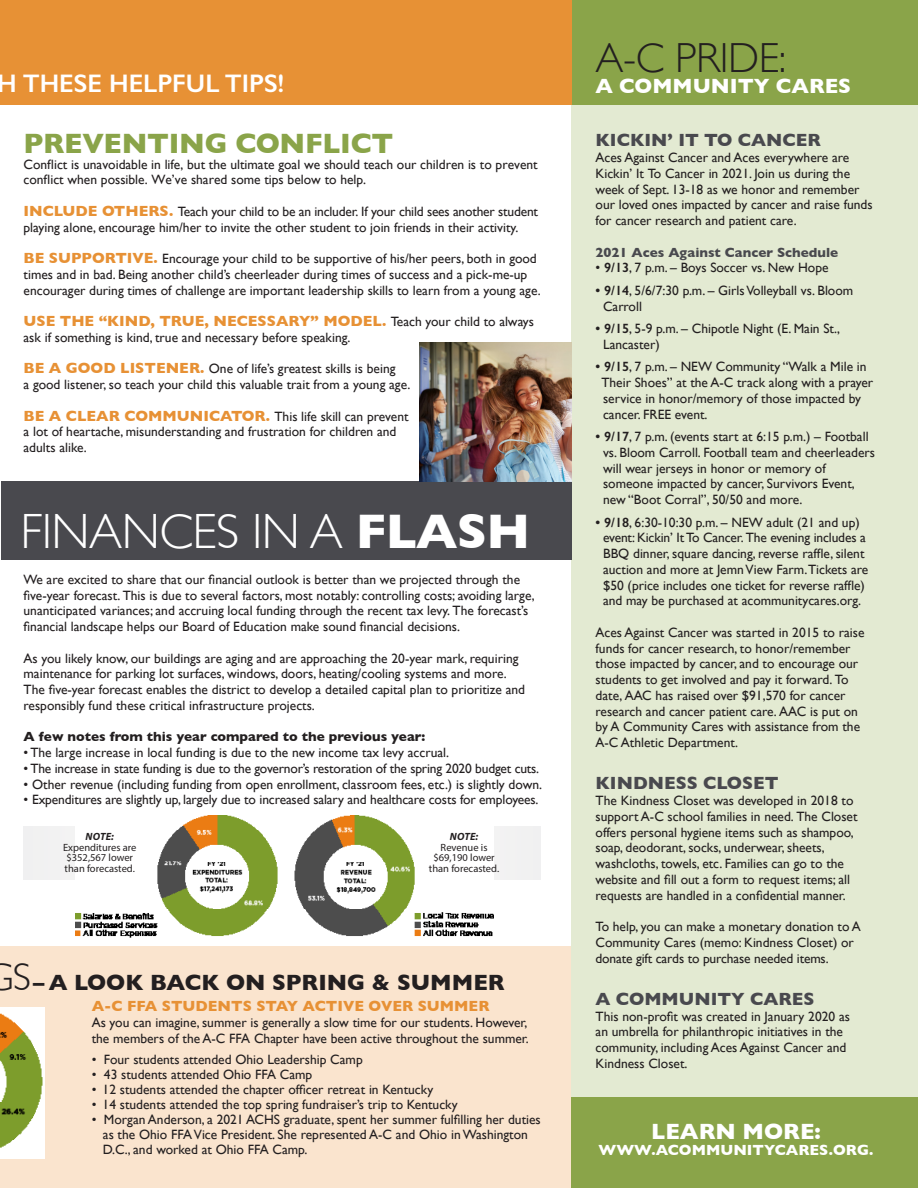
<style>
.page{position:relative;width:918px;height:1188px;background:#fff}
.page>*{position:absolute;margin:0;border:0;box-sizing:border-box;transform-origin:0 0}
.Headline{font:300 49.5px "Gill Sans";letter-spacing:-.01em;color:#fff}
.Headline-2{font:300 42px "Gill Sans";letter-spacing:-.01em;color:#231f20}
.Headline-3{font:700 28.5px "Gill Sans";letter-spacing:-.01em;color:#8aa449}
.Headline-4{font:600 25.5px "Gill Sans";color:#fff}
.Headline-5{font:700 22.5px "Gill Sans";color:#231f20}
.Subhead{font:700 22.5px "Gill Sans";color:#fff}
.Headline_2{font:700 21px "Gill Sans";color:#fff}
.Subhead-2{font:700 18px "Gill Sans";color:#49494e}
.Subhead-3{font:700 15px "Gill Sans";color:#e79135}
.Subhead-4{font:700 15px "Gill Sans";color:#fff}
.Copy{font:13.5px/15.8px "Gill Sans";color:#231f20}
.Subhead-5{font:13.5px/15.8px "Gill Sans";color:#231f20}
.Copy-2{font:700 13.5px "Gill Sans";color:#231f20}
.Copy-3{font:700 13.5px "Gill Sans";color:#49494e}
.t1{font:10.5px/10.5px "Myriad Pro";color:#231f20;text-align:center}
.t2{font:italic 700 10.5px "Myriad Pro";letter-spacing:.02em;color:#231f20}
.s1{font-weight:700;font-size:15px;color:#e79135}
.s2{font-weight:400;font-size:13.5px;color:#231f20}
.s3{font-weight:700}
.s4{font-weight:300;font-size:39px}
.s5{font-weight:600}
</style>
<div class="page">
<div style="left:380px;top:826px;width:161px;height:53px;background:#f2f1f2"></div>
<div style="left:24px;top:826px;width:160px;height:53px;background:#f2f1f2"></div>
<div style="left:0;top:947px;width:572px;height:241px;background:#fae4ce"></div>
<div style="left:572px;top:103px;width:346px;height:1085px;background:#e3ead2"></div>
<div style="left:1px;top:482px;width:571px;height:78px;background:#49494e"></div>
<div style="left:572px;top:0;width:346px;height:105px;background:#8aa449"></div>
<div style="left:0;top:0;width:572px;height:105px;background:#e79135"></div>
<div style="left:572px;top:1098px;width:346px;height:90px;background:#8aa449"></div>
<img style="left:419px;top:343px;width:153px;height:139px">
<img style="left:0;top:1008px;width:45px;height:151px">
<img style="left:75px;top:815px;width:418px;height:123px">
<p class="Headline-4" style="left:-2px;top:68px;width:288px">H THESE HELPFUL TIPS!</p>
<p class="Headline-3" style="left:24px;top:121px;width:371px">PREVENTING CONFLICT</p>
<p class="Copy" style="left:24px;top:156px;width:516px">Conflict is unavoidable in life, but the ultimate goal we should teach our children is to prevent conflict when possible. We’ve shared some tips below to help.</p>
<p class="Subhead-5" style="left:24px;top:203px;width:516px"><span class="s1">INCLUDE OTHERS.</span> Teach your child to be an includer. If your child sees another student playing alone, encourage him/her to invite the other student to join friends in their activity.</p>
<p class="Subhead-5" style="left:24px;top:251px;width:519px"><span class="s1">BE SUPPORTIVE.</span> Encourage your child to be supportive of his/her peers, both in good times and in bad. Being another child’s cheerleader during times of success and a pick-me-up encourager during times of challenge are important leadership skills to learn from a young age.</p>
<p class="Subhead-3" style="left:24px;top:309px;width:512px">USE THE “KIND, TRUE, NECESSARY” MODEL. <span class="s2">Teach your child to always</span></p>
<p class="Subhead-5" style="left:24px;top:329px;width:328px">ask if something is kind, true and necessary before speaking.</p>
<p class="Subhead-5" style="left:24px;top:361px;width:388px"><span class="s1">BE A GOOD LISTENER.</span> One of life’s greatest skills is being<br>a good listener, so teach your child this valuable trait from a young age.</p>
<p class="Subhead-5" style="left:24px;top:408px;width:387px"><span class="s1">BE A CLEAR COMMUNICATOR.</span> This life skill can prevent a lot of heartache, misunderstanding and frustration for children and adults alike.</p>
<p class="Headline" style="left:21px;top:493px;width:511px">FINANCES IN A <span class="s3">FLASH</span></p>
<p class="Copy" style="left:24px;top:571px;width:513px">We are excited to share that our financial outlook is better than we projected through the five-year forecast. This is due to several factors, most notably: controlling costs; avoiding large, unanticipated variances; and accruing local funding through the recent tax levy. The forecast’s financial landscape helps our Board of Education make sound financial decisions.</p>
<p class="Copy" style="left:24px;top:650px;width:503px">As you likely know, our buildings are aging and are approaching the 20-year mark, requiring maintenance for parking lot surfaces, windows, doors, heating/cooling systems and more.<br>The five-year forecast enables the district to develop a detailed capital plan to prioritize and responsibly fund these critical infrastructure projects.</p>
<p class="Copy-2" style="left:24px;top:726px;width:403px">A few notes from this year compared to the previous year:</p>
<p class="Copy" style="left:24px;top:745px;width:427px">• The large increase in local funding is due to the new income tax levy accrual.</p>
<p class="Copy" style="left:24px;top:760px;width:517px">• The increase in state funding is due to the governor’s restoration of the spring 2020 budget cuts.</p>
<p class="Copy" style="left:24px;top:776px;width:520px">• Other revenue (including funding from open enrollment, classroom fees, etc.) is slightly down.</p>
<p class="Copy" style="left:24px;top:792px;width:517px">• Expenditures are slightly up, largely due to increased salary and healthcare costs for employees.</p>
<p class="t2" style="left:86px;top:830px;width:30px">NOTE:</p>
<p class="t1" style="left:63px;top:842px;width:75px">Expenditures are $352,567 lower</p>
<p class="t1" style="left:65px;top:863px;width:72px">than forecasted.</p>
<p class="t2" style="left:450px;top:830px;width:30px">NOTE:</p>
<p class="t1" style="left:441px;top:842px;width:48px">Revenue is</p>
<p class="t1" style="left:433px;top:852px;width:63px">$69,190 lower</p>
<p class="t1" style="left:429px;top:863px;width:72px">than forecasted.</p>
<p class="Headline-5" style="left:13px;top:965px;width:493px"><span class="s4">S</span> – A LOOK BACK ON SPRING &amp; SUMMER</p>
<p class="Subhead-3" style="left:92px;top:994px;width:399px">A-C FFA STUDENTS STAY ACTIVE OVER SUMMER</p>
<p class="Copy" style="left:92px;top:1014px;width:439px">As you can imagine, summer is generally a slow time for our students. However, the members of the A-C FFA Chapter have been active throughout the summer.</p>
<p class="Copy" style="left:92px;top:1052px;width:273px">• Four students attended Ohio Leadership Camp</p>
<p class="Copy" style="left:92px;top:1067px;width:222px">• 43 students attended Ohio FFA Camp</p>
<p class="Copy" style="left:92px;top:1082px;width:343px">• 12 students attended the chapter officer retreat in Kentucky</p>
<p class="Copy" style="left:92px;top:1097px;width:367px">• 14 students attended the top spring fundraiser’s trip to Kentucky</p>
<p class="Copy" style="left:92px;top:1112px;width:451px">• Morgan Anderson, a 2021 ACHS graduate, spent her summer fulfilling her duties</p>
<p class="Copy" style="left:103px;top:1127px;width:427px;line-height:15px">as the Ohio FFA Vice President. She represented A-C and Ohio in Washington<br>D.C., and worked at Ohio FFA Camp.</p>
<p class="Headline-2" style="left:596px;top:25px;width:192px">A-C PRIDE:</p>
<p class="Headline_2" style="left:596px;top:69px;width:257px">A COMMUNITY CARES</p>
<p class="Subhead-2" style="left:596px;top:126px;width:227px">KICKIN’ IT TO CANCER</p>
<p class="Copy" style="left:596px;top:150px;width:279px">Aces Against Cancer and Aces everywhere are Kickin’ It To Cancer in 2021. Join us during the week of Sept. 13-18 as we honor and remember our loved ones impacted by cancer and raise funds for cancer research and patient care.</p>
<p class="Copy-3" style="left:596px;top:241px;width:244px">2021 Aces Against Cancer Schedule</p>
<p class="Copy" style="left:596px;top:260px;width:235px">• <span class="s5">9/13</span>, 7 p.m. – Boys Soccer vs. New Hope</p>
<p class="Copy" style="left:603px;top:282px;width:252px;text-indent:-8px"><span class="s5">• 9/14</span>, 5/6/7:30 p.m. – Girls Volleyball vs. Bloom<br>Carroll</p>
<p class="Copy" style="left:603px;top:321px;width:238px;text-indent:-8px"><span class="s5">• 9/15</span>, 5-9 p.m. – Chipotle Night (E. Main St.,<br>Lancaster)</p>
<p class="Copy" style="left:601px;top:359px;width:273px;text-indent:-6px"><span class="s5">• 9/15</span>, 7 p.m. – NEW Community “Walk a Mile in Their Shoes” at the A-C track along with a prayer service in honor/memory of those impacted by cancer. FREE event.</p>
<p class="Copy" style="left:603px;top:429px;width:273px;text-indent:-7px"><span class="s5">• 9/17</span>, 7 p.m. (events start at 6:15 p.m.) – Football vs. Bloom Carroll. Football team and cheerleaders will wear jerseys in honor or memory of someone impacted by cancer, Survivors Event, new “Boot Corral”, 50/50 and more.</p>
<p class="Copy" style="left:603px;top:514px;width:267px;text-indent:-8px"><span class="s5">• 9/18</span>, 6:30-10:30 p.m. – NEW adult (21 and up) event: Kickin’ It To Cancer. The evening includes a BBQ dinner, square dancing, reverse raffle, silent auction and more at Jemn View Farm.Tickets are $50 (price includes one ticket for reverse raffle) and may be purchased at acommunitycares.org.</p>
<p class="Copy" style="left:596px;top:624px;width:270px">Aces Against Cancer was started in 2015 to raise funds for cancer research, to honor/remember those impacted by cancer, and to encourage our students to get involved and pay it forward. To date, AAC has raised over $91,570 for cancer research and cancer patient care. AAC is put on by A Community Cares with assistance from the A-C Athletic Department.</p>
<p class="Subhead-2" style="left:596px;top:769px;width:185px">KINDNESS CLOSET</p>
<p class="Copy" style="left:596px;top:793px;width:264px">The Kindness Closet was developed in 2018 to support A-C school families in need. The Closet offers personal hygiene items such as shampoo, soap, deodorant, socks, underwear, sheets, washcloths, towels, etc. Families can go to the website and fill out a form to request items; all requests are handled in a confidential manner.</p>
<p class="Copy" style="left:596px;top:919px;width:267px">To help, you can make a monetary donation to A<br>Community Cares (memo: Kindness Closet) or donate gift cards to purchase needed items.</p>
<p class="Subhead-2" style="left:596px;top:985px;width:221px">A COMMUNITY CARES</p>
<p class="Copy" style="left:596px;top:1008px;width:256px">This non-profit was created in January 2020 as an umbrella for philanthropic initiatives in the community, including Aces Against Cancer and Kindness Closet.</p>
<p class="Subhead" style="left:651px;top:1114px;width:171px">LEARN MORE:</p>
<p class="Subhead-4" style="left:599px;top:1138px;width:276px">WWW.ACOMMUNITYCARES.ORG.</p>
</div>
